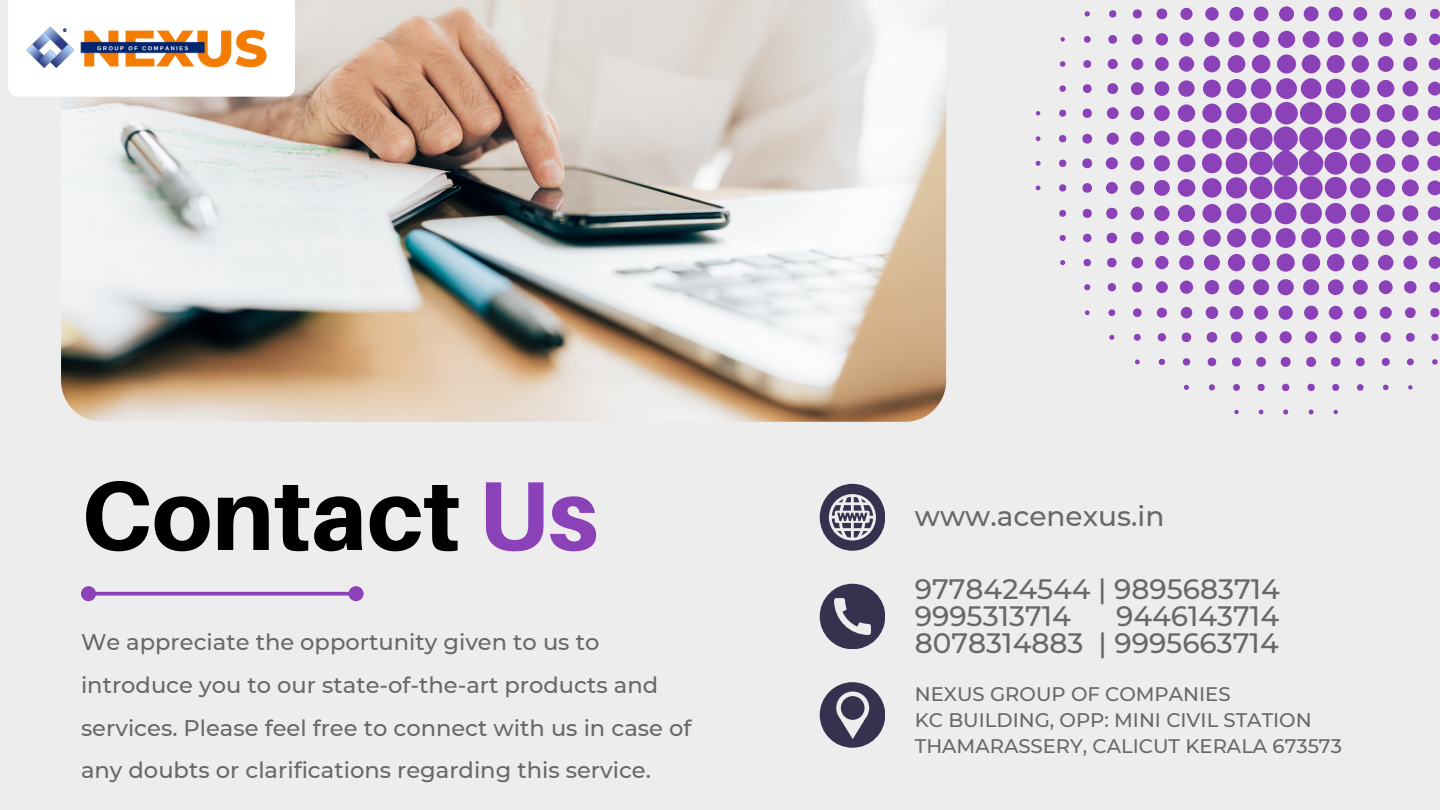
<style>
.page{position:relative;width:1440px;height:810px;background:#ededed}
.page>*{position:absolute;margin:0;border:0;box-sizing:border-box;transform-origin:0 0}
.t1{font:800 98px "Aileron";color:#000}
.t2{font:500 28px/27px "Montserrat";color:#686869}
.t3{font:500 22.6px/42.7px "Montserrat";color:#686869}
.t4{font:500 19.6px/26.3px "Montserrat";color:#686869}
.s1{color:#8b42b9}
</style>
<div class="page">
<svg style="left:820px;top:584px;width:65px;height:65px"></svg>
<svg style="left:820px;top:484px;width:65px;height:67px"></svg>
<svg style="left:820px;top:682px;width:65px;height:65px"></svg>
<svg style="left:96px;top:592px;width:252px;height:4px"></svg>
<div style="left:83px;top:588px;width:11px;height:11px;background:#8b42b9;border-radius:50%"></div>
<div style="left:81px;top:586px;width:15px;height:15px;border:4px solid #8b42b9;border-radius:50%"></div>
<div style="left:350px;top:588px;width:12px;height:11px;background:#8b42b9;border-radius:50%"></div>
<div style="left:348px;top:586px;width:15px;height:15px;border:4px solid #8b42b9;border-radius:50%"></div>
<svg style="left:1035px;top:6px;width:405px;height:409px"></svg>
<img style="left:61px;top:0;width:885px;height:422px">
<div style="left:8px;top:0;width:287px;height:97px;background:#fff"></div>
<img style="left:25px;top:7px;width:254px;height:74px">
<h1 class="t1" style="left:81px;top:455px;width:519px">Contact <span class="s1">Us</span></h1>
<p class="t3" style="left:81px;top:621px;width:612px">We appreciate the opportunity given to us to introduce you to our state-of-the-art products and services. Please feel free to connect with us in case of any doubts or clarifications regarding this service.</p>
<p class="t2" style="left:915px;top:503px;width:251px">www.acenexus.in</p>
<p class="t2" style="left:915px;top:575px;width:367px">9778424544 | 9895683714<br>9995313714</p>
<p class="t2" style="left:915px;top:602px;width:366px;text-align:right">9446143714<br>8078314883 | 9995663714</p>
<p class="t4" style="left:915px;top:680px;width:429px">NEXUS GROUP OF COMPANIES<br>KC BUILDING, OPP: MINI CIVIL STATION<br>THAMARASSERY, CALICUT KERALA 673573</p>
</div>
